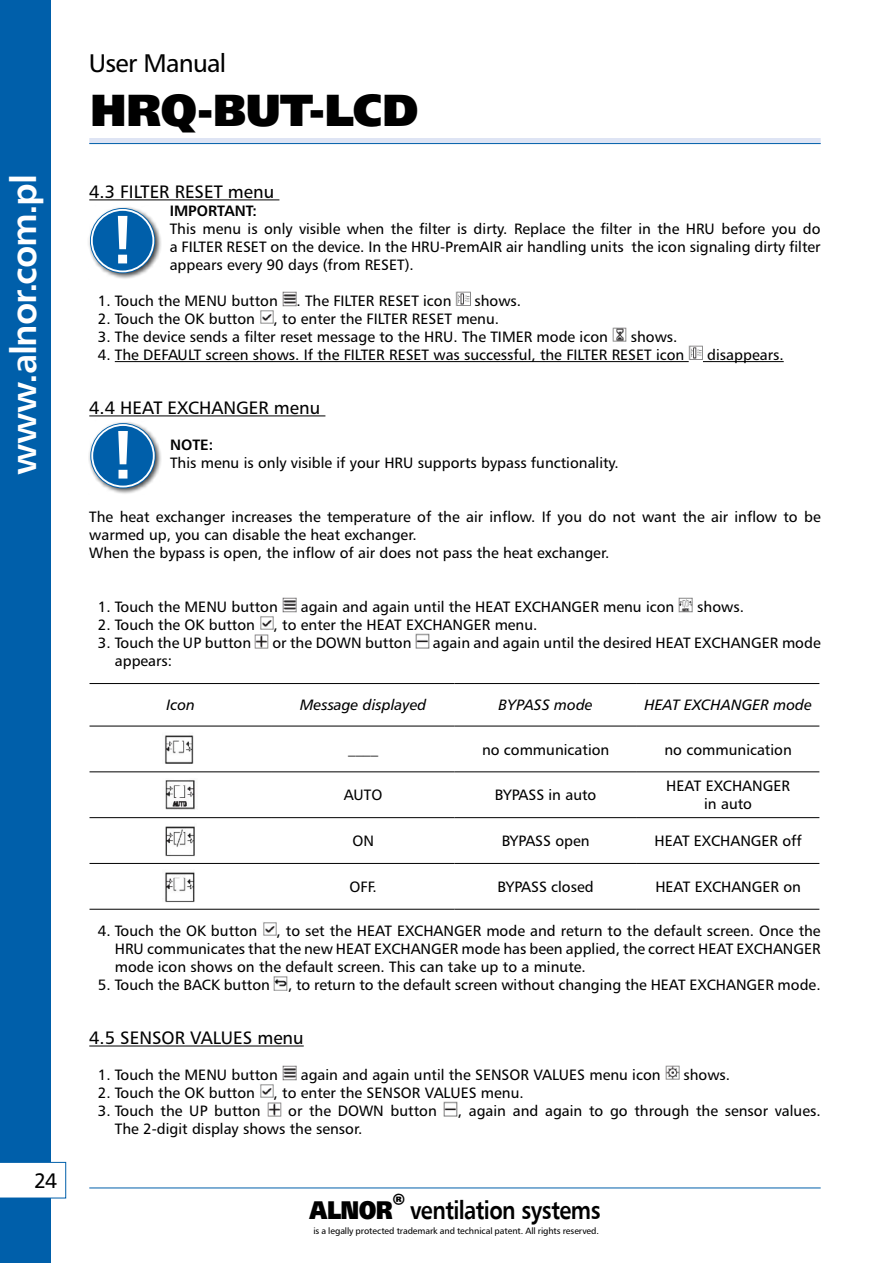
<style>
.page{position:relative;width:893px;height:1263px;background:#fff}
.page>*{position:absolute;margin:0;border:0;box-sizing:border-box;transform-origin:0 0}
.t1{font:700 68.55px "Humanist 777 TL";color:#fff}
.t2{font:900 45px "Humanist 777 TL";letter-spacing:-.02em;color:#000}
.t3{font:36px "Humanist 777 TL Bold B";letter-spacing:-.035em;color:#fff}
.t4{font:25.5px "Humanist 777 TL Bold B";letter-spacing:-.025em;color:#000;scale:.85 1}
.t5{font:25.5px "Humanist 777 TL";letter-spacing:-.03em;color:#000}
.t6{font:21px "Humanist 777 TL";color:#000}
.t7{font:18px "Humanist 777 TL";color:#000}
.t8{font:15px/18px "Humanist 777 TL";color:#000;text-align:justify}
.t9{font:italic 15px "Humanist 777 TL";color:#000}
.t10{font:700 15px "Humanist 777 TL";color:#000}
.t11{font:9px "Humanist 777 TL";letter-spacing:-.01em;color:#000}
.s1{font-family:"Humanist 777 TL";font-weight:900}
</style>
<div class="page">
<div style="left:0;top:0;width:50px;height:1263px;background:#005faa"></div>
<hr style="left:89px;top:1188px;width:732px;height:1px;background:#005faa">
<div style="left:0;top:1162px;width:66px;height:36px;background:#fff"></div>
<div style="left:89px;top:138px;width:732px;height:6px;background:#dee4f4"></div>
<hr style="left:89px;top:143px;width:732px;height:1px;background:#005faa">
<div style="left:88px;top:421px;width:74px;height:74px;background:#000;opacity:.75"></div>
<div style="left:92px;top:425px;width:62px;height:61px;background:#005faa;border-radius:50%"></div>
<div style="left:90px;top:423px;width:66px;height:65px;border:4px solid #005faa;border-radius:50%"></div>
<div style="left:91px;top:424px;width:64px;height:63px;border:2px solid #fff;border-radius:50%"></div>
<div style="left:87px;top:206px;width:75px;height:74px;background:#000;opacity:.75"></div>
<div style="left:92px;top:210px;width:61px;height:61px;background:#005faa;border-radius:50%"></div>
<div style="left:90px;top:208px;width:65px;height:65px;border:4px solid #005faa;border-radius:50%"></div>
<div style="left:91px;top:209px;width:63px;height:63px;border:2px solid #fff;border-radius:50%"></div>
<hr style="left:89px;top:1045px;width:215px;height:1px;background:#000">
<img style="left:282px;top:598px;width:14px;height:14px">
<img style="left:679px;top:598px;width:14px;height:14px">
<img style="left:260px;top:616px;width:14px;height:14px">
<img style="left:255px;top:634px;width:14px;height:14px">
<img style="left:415px;top:634px;width:14px;height:14px">
<img style="left:263px;top:922px;width:13px;height:14px">
<img style="left:274px;top:976px;width:14px;height:14px">
<img style="left:282px;top:1066px;width:14px;height:14px">
<img style="left:665px;top:1066px;width:14px;height:14px">
<img style="left:260px;top:1084px;width:14px;height:14px">
<img style="left:267px;top:1102px;width:14px;height:14px">
<img style="left:444px;top:1102px;width:14px;height:14px">
<hr style="left:90px;top:683px;width:182px;height:1px;background:#000">
<hr style="left:272px;top:683px;width:182px;height:1px;background:#000">
<hr style="left:454px;top:683px;width:183px;height:1px;background:#000">
<hr style="left:637px;top:683px;width:182px;height:1px;background:#000">
<hr style="left:90px;top:726px;width:182px;height:1px;background:#000">
<hr style="left:272px;top:726px;width:182px;height:1px;background:#000">
<hr style="left:454px;top:726px;width:183px;height:1px;background:#000">
<hr style="left:637px;top:726px;width:182px;height:1px;background:#000">
<hr style="left:90px;top:771px;width:182px;height:1px;background:#000">
<hr style="left:272px;top:771px;width:182px;height:1px;background:#000">
<hr style="left:454px;top:771px;width:183px;height:1px;background:#000">
<hr style="left:637px;top:771px;width:182px;height:1px;background:#000">
<hr style="left:90px;top:817px;width:182px;height:1px;background:#000">
<hr style="left:272px;top:817px;width:182px;height:1px;background:#000">
<hr style="left:454px;top:817px;width:183px;height:1px;background:#000">
<hr style="left:637px;top:817px;width:182px;height:1px;background:#000">
<hr style="left:90px;top:863px;width:182px;height:1px;background:#000">
<hr style="left:272px;top:863px;width:182px;height:1px;background:#000">
<hr style="left:454px;top:863px;width:183px;height:1px;background:#000">
<hr style="left:637px;top:863px;width:182px;height:1px;background:#000">
<hr style="left:90px;top:909px;width:182px;height:1px;background:#000">
<hr style="left:272px;top:909px;width:182px;height:1px;background:#000">
<hr style="left:454px;top:909px;width:183px;height:1px;background:#000">
<hr style="left:637px;top:909px;width:182px;height:1px;background:#000">
<img style="left:165px;top:735px;width:29px;height:29px">
<img style="left:165px;top:780px;width:30px;height:30px">
<img style="left:165px;top:826px;width:30px;height:31px">
<img style="left:165px;top:871px;width:30px;height:32px">
<hr style="left:89px;top:199px;width:190px;height:1px;background:#000">
<hr style="left:115px;top:361px;width:574px;height:1px;background:#000">
<hr style="left:703px;top:361px;width:81px;height:1px;background:#000">
<hr style="left:89px;top:415px;width:236px;height:1px;background:#000">
<img style="left:282px;top:292px;width:14px;height:14px">
<img style="left:456px;top:292px;width:14px;height:13px">
<img style="left:260px;top:310px;width:14px;height:14px">
<img style="left:612px;top:328px;width:14px;height:13px">
<img style="left:689px;top:346px;width:14px;height:13px">
<h3 class="t3" style="left:0;top:475px;width:303px;rotate:-90deg">www.alnor.com.pl</h3>
<h3 class="t6" style="left:34px;top:1167px;width:24px">24</h3>
<h3 class="t5" style="left:89px;top:47px;width:139px">User Manual</h3>
<h2 class="t2" style="left:90px;top:80px;width:330px">HRQ-BUT-LCD</h2>
<p class="t7" style="left:89px;top:180px;width:186px">4.3 FILTER RESET menu</p>
<p class="t10" style="left:170px;top:201px;width:89px">IMPORTANT:</p>
<p class="t8" style="left:170px;top:219px;width:652px">This menu is only visible when the filter is dirty. Replace the filter in the HRU before you do a FILTER RESET on the device. In the HRU-PremAIR air handling units the icon signaling dirty filter appears every 90 days (from RESET).</p>
<p class="t8" style="left:98px;top:291px;width:355px">1. Touch the MENU button . The FILTER RESET icon</p>
<p class="t8" style="left:474px;top:291px;width:48px">shows.</p>
<p class="t8" style="left:98px;top:309px;width:403px">2. Touch the OK button , to enter the FILTER RESET menu.</p>
<p class="t8" style="left:98px;top:327px;width:512px">3. The device sends a filter reset message to the HRU. The TIMER mode icon</p>
<p class="t8" style="left:631px;top:327px;width:48px">shows.</p>
<p class="t8" style="left:98px;top:345px;width:588px">4. The DEFAULT screen shows. If the FILTER RESET was successful, the FILTER RESET icon</p>
<p class="t8" style="left:707px;top:345px;width:78px">disappears.</p>
<p class="t7" style="left:89px;top:396px;width:232px">4.4 HEAT EXCHANGER menu</p>
<p class="t10" style="left:170px;top:435px;width:45px">NOTE:</p>
<p class="t8" style="left:170px;top:453px;width:450px">This menu is only visible if your HRU supports bypass functionality.</p>
<p class="t8" style="left:89px;top:507px;width:733px;text-align:left">The heat exchanger increases the temperature of the air inflow. If you do not want the air inflow to be warmed up, you can disable the heat exchanger.<br>When the bypass is open, the inflow of air does not pass the heat exchanger.</p>
<h1 class="t1" style="left:108px;top:195px;width:30px">!</h1>
<h1 class="t1" style="left:109px;top:410px;width:30px">!</h1>
<p class="t8" style="left:98px;top:597px;width:182px">1. Touch the MENU button</p>
<p class="t8" style="left:301px;top:597px;width:375px">again and again until the HEAT EXCHANGER menu icon</p>
<p class="t8" style="left:697px;top:597px;width:48px">shows.</p>
<p class="t8" style="left:98px;top:615px;width:441px">2. Touch the OK button , to enter the HEAT EXCHANGER menu.</p>
<p class="t8" style="left:98px;top:633px;width:155px">3. Touch the UP button</p>
<p class="t8" style="left:272px;top:633px;width:141px">or the DOWN button</p>
<p class="t8" style="left:433px;top:633px;width:389px">again and again until the desired HEAT EXCHANGER mode</p>
<p class="t8" style="left:115px;top:651px;width:59px">appears:</p>
<p class="t9" style="left:166px;top:696px;width:30px">Icon</p>
<p class="t9" style="left:300px;top:696px;width:128px">Message displayed</p>
<p class="t9" style="left:499px;top:696px;width:96px">BYPASS mode</p>
<p class="t9" style="left:644px;top:696px;width:169px">HEAT EXCHANGER mode</p>
<p class="t8" style="left:348px;top:740px;width:31px">____</p>
<p class="t8" style="left:482px;top:740px;width:129px">no communication</p>
<p class="t8" style="left:664px;top:740px;width:129px">no communication</p>
<p class="t8" style="left:344px;top:786px;width:40px">AUTO</p>
<p class="t8" style="left:495px;top:786px;width:103px">BYPASS in auto</p>
<p class="t8" style="left:666px;top:777px;width:125px;text-align:center">HEAT EXCHANGER in auto</p>
<p class="t8" style="left:352px;top:831px;width:23px">ON</p>
<p class="t8" style="left:502px;top:831px;width:89px">BYPASS open</p>
<p class="t8" style="left:654px;top:831px;width:149px">HEAT EXCHANGER off</p>
<p class="t8" style="left:350px;top:877px;width:29px">OFF.</p>
<p class="t8" style="left:498px;top:877px;width:98px">BYPASS closed</p>
<p class="t8" style="left:655px;top:877px;width:147px">HEAT EXCHANGER on</p>
<p class="t8" style="left:115px;top:921px;width:707px;text-indent:162px">, to set the HEAT EXCHANGER mode and return to the default screen. Once the HRU communicates that the new HEAT EXCHANGER mode has been applied, the correct HEAT EXCHANGER mode icon shows on the default screen. This can take up to a minute.</p>
<p class="t8" style="left:98px;top:975px;width:724px">5. Touch the BACK button , to return to the default screen without changing the HEAT EXCHANGER mode.</p>
<p class="t7" style="left:89px;top:1026px;width:216px">4.5 SENSOR VALUES menu</p>
<p class="t8" style="left:98px;top:1065px;width:182px">1. Touch the MENU button</p>
<p class="t8" style="left:301px;top:1065px;width:361px">again and again until the SENSOR VALUES menu icon</p>
<p class="t8" style="left:683px;top:1065px;width:48px">shows.</p>
<p class="t8" style="left:98px;top:1083px;width:427px">2. Touch the OK button , to enter the SENSOR VALUES menu.</p>
<p class="t8" style="left:98px;top:1101px;width:164px">3. Touch the UP button</p>
<p class="t8" style="left:288px;top:1101px;width:150px">or the DOWN button</p>
<p class="t8" style="left:458px;top:1101px;width:364px">, again and again to go through the sensor values.</p>
<p class="t8" style="left:115px;top:1119px;width:249px">The 2-digit display shows the sensor.</p>
<p class="t8" style="left:98px;top:921px;width:161px">4. Touch the OK button</p>
<h3 class="t4" style="left:309px;top:1194px;width:344px"><span class="s1">ALNOR</span><sup>®</sup> ventilation systems</h3>
<p class="t11" style="left:314px;top:1225px;width:287px">is a legally protected trademark and technical patent. All rights reserved.</p>
</div>
